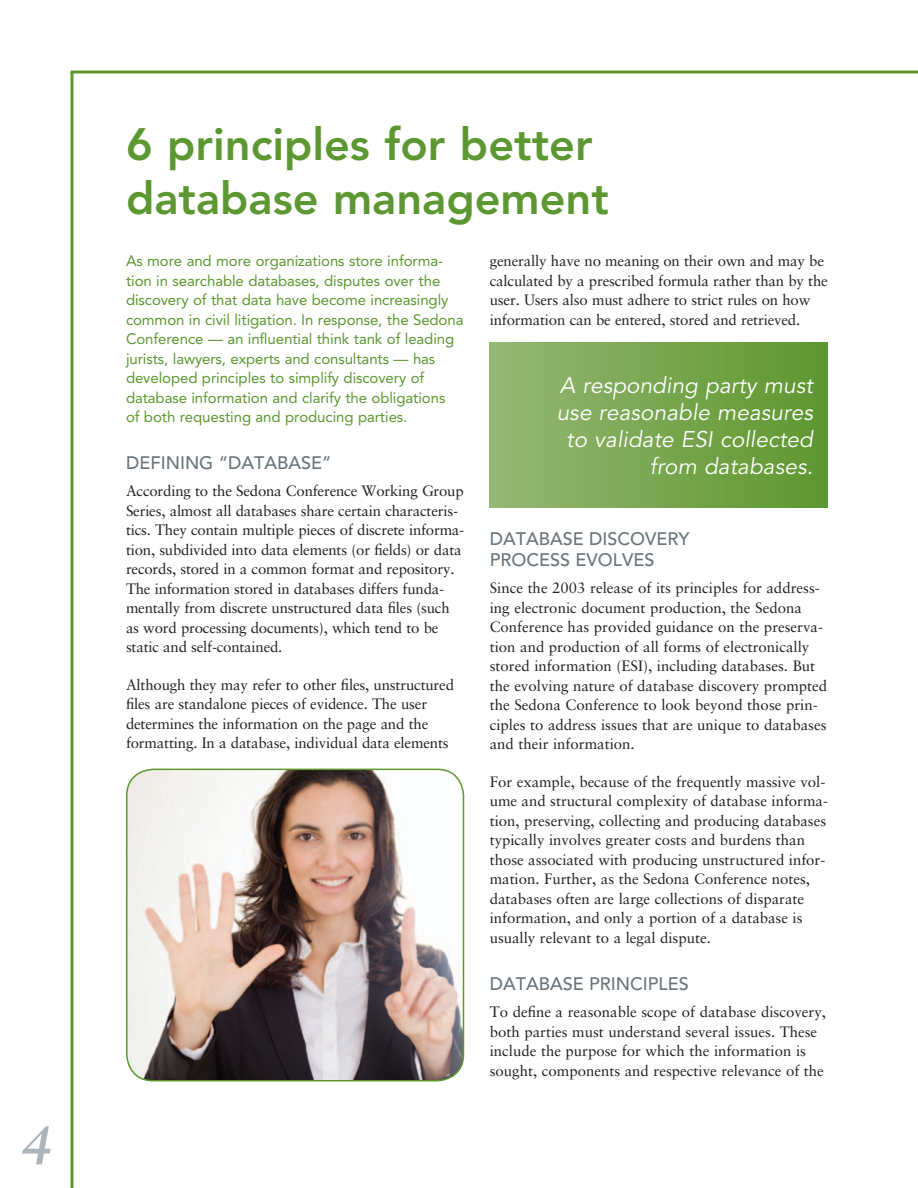
<style>
.page{position:relative;width:918px;height:1188px;background:#fff}
.page>*{position:absolute;margin:0;border:0;box-sizing:border-box;transform-origin:0 0}
.t1{font:italic 700 54px "Sabon LT Std";color:#adb4ba}
.t2{font:800 45px/54px "Avenir LT Std";color:#5c9731}
.t3{font:italic 22.5px/27px "Avenir LT Std";letter-spacing:.005em;color:#fff;text-align:right}
.t4{font:500 18px/21.6px "Avenir LT Std";color:#6a747b}
.t5{font:15px/19.5px "Sabon LT Std";color:#231f20}
.t6{font:15px/19.5px "Avenir LT Std";letter-spacing:-.005em;color:#5c9731}
</style>
<div class="page">
<svg style="left:70px;top:72px;width:4px;height:1116px;background:#84b064"></svg>
<svg style="left:71px;top:70px;width:847px;height:4px;background:#84b063"></svg>
<img style="left:127px;top:769px;width:337px;height:312px">
<div style="left:126px;top:769px;width:338px;height:313px;border:2px solid #5c9731;border-radius:27px"></div>
<div style="left:490px;top:343px;width:338px;height:165px;background:linear-gradient(to right,#96b874,#5d962e)"></div>
<h1 class="t1" style="left:21px;top:1113px;width:32px">4</h1>
<h2 class="t2" style="left:126px;top:118px;width:484px">6 principles for better database management</h2>
<p class="t6" style="left:126px;top:252px;width:339px">As more and more organizations store informa&shy;tion in searchable databases, disputes over the discovery of that data have become increasingly common in civil litigation. In response, the Sedona Conference — an influential think tank of leading jurists, lawyers, experts and consultants — has developed principles to simplify discovery of database information and clarify the obligations<br>of both requesting and producing parties.</p>
<p class="t4" style="left:126px;top:453px;width:207px">DEFINING “DATABASE”</p>
<p class="t5" style="left:126px;top:481px;width:340px">According to the Sedona Conference Working Group Series, almost all databases share certain characteris&shy;tics. They contain multiple pieces of discrete informa&shy;tion, subdivided into data elements (or fields) or data records, stored in a common format and repository.<br>The information stored in databases differs funda&shy;mentally from discrete unstructured data files (such as word processing documents), which tend to be static and self-contained.</p>
<p class="t5" style="left:126px;top:675px;width:330px">Although they may refer to other files, unstructured files are standalone pieces of evidence. The user determines the information on the page and the formatting. In a database, individual data elements</p>
<p class="t5" style="left:490px;top:251px;width:340px">generally have no meaning on their own and may be calculated by a prescribed formula rather than by the user. Users also must adhere to strict rules on how information can be entered, stored and retrieved.</p>
<h3 class="t3" style="left:557px;top:373px;width:258px">A responding party must use reasonable measures to validate ESI collected from databases.</h3>
<p class="t4" style="left:490px;top:528px;width:201px">DATABASE DISCOVERY<br>PROCESS EVOLVES</p>
<p class="t5" style="left:490px;top:578px;width:339px">Since the 2003 release of its principles for address&shy;ing electronic document production, the Sedona Conference has provided guidance on the preserva&shy;tion and production of all forms of electronically stored information (ESI), including databases. But the evolving nature of database discovery prompted the Sedona Conference to look beyond those prin&shy;ciples to address issues that are unique to databases and their information.</p>
<p class="t5" style="left:490px;top:772px;width:340px">For example, because of the frequently massive vol&shy;ume and structural complexity of database informa&shy;tion, preserving, collecting and producing databases typically involves greater costs and burdens than those associated with producing unstructured infor&shy;mation. Further, as the Sedona Conference notes, databases often are large collections of disparate information, and only a portion of a database is usually relevant to a legal dispute.</p>
<p class="t4" style="left:490px;top:973px;width:201px">DATABASE PRINCIPLES</p>
<p class="t5" style="left:490px;top:1002px;width:338px">To define a reasonable scope of database discovery, both parties must understand several issues. These include the purpose for which the information is sought, components and respective relevance of the</p>
</div>
